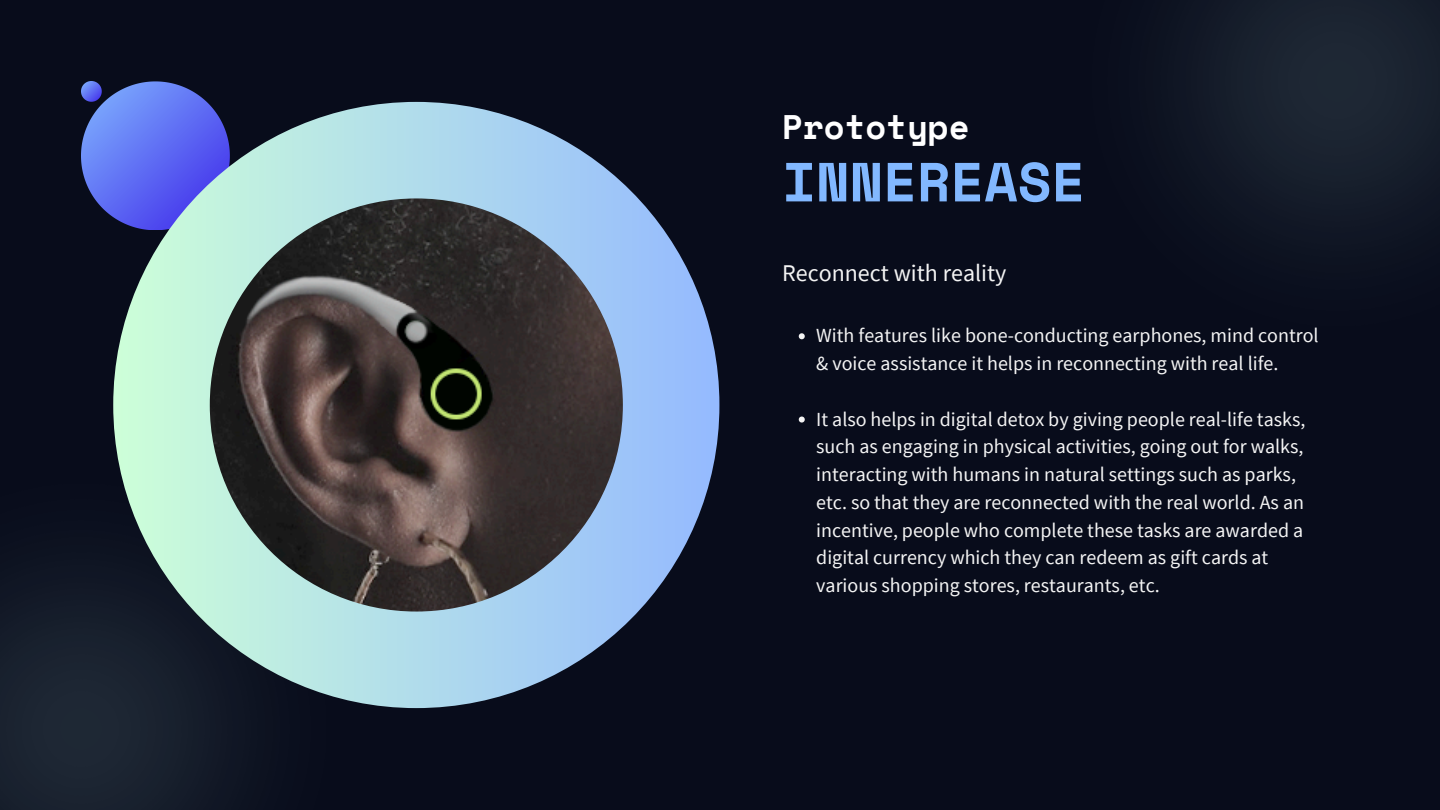
<style>
.page{position:relative;width:1440px;height:810px;background:#080c1b}
.page>*{position:absolute;margin:0;border:0;box-sizing:border-box;transform-origin:0 0}
.t1{font:700 55px "Space Mono";color:#82b8ff}
.t2{font:700 34px "Space Mono";color:#fff}
.t3{font:24px "Source Sans Pro";color:#f4f4f4}
.t4{font:20px/27.8px "Source Sans Pro";color:#f4f4f4}
</style>
<div class="page">
<img style="left:1185px;top:0;width:255px;height:233px">
<img style="left:0;top:422px;width:399px;height:388px">
<div style="left:113px;top:102px;width:606px;height:606px;background:linear-gradient(to right,#ccfed7,#95baff);border-radius:50%"></div>
<img style="left:210px;top:198px;width:413px;height:414px;border-radius:50%">
<svg style="left:799px;top:333px;width:6px;height:6px"></svg>
<svg style="left:799px;top:417px;width:6px;height:6px"></svg>
<svg style="left:81px;top:81px;width:149px;height:149px;background:#5c6dd1"></svg>
<p class="t2" style="left:782px;top:101px;width:189px">Prototype</p>
<p class="t1" style="left:782px;top:140px;width:304px">INNEREASE</p>
<p class="t3" style="left:782px;top:257px;width:226px">Reconnect with reality</p>
<p class="t4" style="left:816px;top:321px;width:504px">With features like bone-conducting earphones, mind control &amp; voice assistance it helps in reconnecting with real life.</p>
<p class="t4" style="left:816px;top:405px;width:491px">It also helps in digital detox by giving people real-life tasks, such as engaging in physical activities, going out for walks, interacting with humans in natural settings such as parks, etc. so that they are reconnected with the real world. As an incentive, people who complete these tasks are awarded a digital currency which they can redeem as gift cards at various shopping stores, restaurants, etc.</p>
</div>
